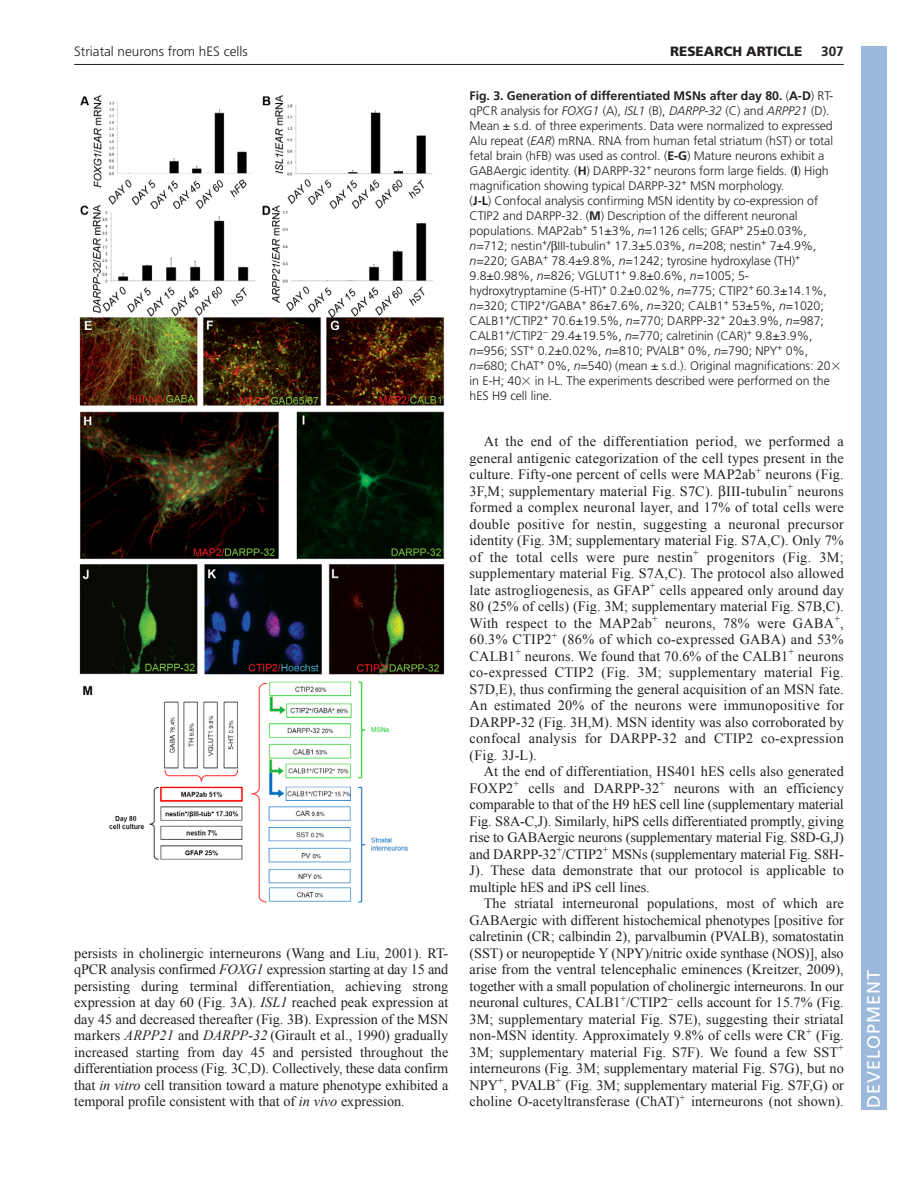
<style>
.page{position:relative;width:918px;height:1188px;background:#fff}
.page>*{position:absolute;margin:0;border:0;box-sizing:border-box;transform-origin:0 0}
.t1{font:18px "Frutiger LT Std";letter-spacing:.055em;color:#fff}
.t2{font:14.25px/16.5px "Times New Roman";letter-spacing:.005em;color:#231f20;text-align:justify}
.t3{font:300 13.5px "Frutiger";color:#231f20}
.t4{font:900 13.5px "Frutiger LT Std";color:#231f20}
.t5{font:700 13.5px "Frutiger LT Std";color:#231f20}
.t6{font:300 12.3px/15px "Frutiger";letter-spacing:-.005em;color:#231f20}
.s1{font-weight:700}
.s2{font-style:italic}
.s3{font-family:"Mathematical Pi One";font-weight:400}
</style>
<div class="page">
<hr style="left:74px;top:64px;width:770px;height:1px;background:#231f20">
<img style="left:79px;top:95px;width:366px;height:808px">
<div style="left:861px;top:46px;width:25px;height:1064px;background:#9cb9db"></div>
<p class="t3" style="left:74px;top:46px;width:175px">Striatal neurons from hES cells</p>
<p class="t4" style="left:670px;top:46px;width:134px">RESEARCH ARTICLE</p>
<p class="t5" style="left:821px;top:46px;width:24px">307</p>
<p class="t6" style="left:470px;top:89px;width:373px"><span class="s1">Fig. 3. Generation of differentiated MSNs after day 80.</span> (<span class="s1">A-D</span>) RT&shy;qPCR analysis for <span class="s2">FOXG1</span> (A), <span class="s2">ISL1</span> (B), <span class="s2">DARPP-32</span> (C) and <span class="s2">ARPP21</span> (D).<br>Mean ± s.d. of three experiments. Data were normalized to expressed Alu repeat (<span class="s2">EAR</span>) mRNA. RNA from human fetal striatum (hST) or total fetal brain (hFB) was used as control. (<span class="s1">E-G</span>) Mature neurons exhibit a GABAergic identity. (<span class="s1">H</span>) DARPP-32<sup>+</sup> neurons form large fields. (<span class="s1">I</span>) High magnification showing typical DARPP-32<sup>+</sup> MSN morphology.<br>(<span class="s1">J-L</span>) Confocal analysis confirming MSN identity by co-expression of CTIP2 and DARPP-32. (<span class="s1">M</span>) Description of the different neuronal populations. MAP2ab<sup>+</sup> 51±3%, <span class="s2">n</span>=1126 cells; GFAP<sup>+</sup> 25±0.03%, <span class="s2">n</span>=712; nestin<sup>+</sup>/ III-tubulin<sup>+</sup> 17.3±5.03%, <span class="s2">n</span>=208; nestin<sup>+</sup> 7±4.9%, <span class="s2">n</span>=220; GABA<sup>+</sup> 78.4±9.8%, <span class="s2">n</span>=1242; tyrosine hydroxylase (TH)<sup>+ </sup>9.8±0.98%, <span class="s2">n</span>=826; VGLUT1<sup>+</sup> 9.8±0.6%, <span class="s2">n</span>=1005; 5- hydroxytryptamine (5-HT)<sup>+</sup> 0.2±0.02%, <span class="s2">n</span>=775; CTIP2<sup>+</sup> 60.3±14.1%, <span class="s2">n</span>=320; CTIP2<sup>+</sup>/GABA<sup>+</sup> 86±7.6%, <span class="s2">n</span>=320; CALB1<sup>+</sup> 53±5%, <span class="s2">n</span>=1020; CALB1<sup>+</sup>/CTIP2<sup>+</sup> 70.6±19.5%, <span class="s2">n</span>=770; DARPP-32<sup>+</sup> 20±3.9%, <span class="s2">n</span>=987; CALB1<sup>+</sup>/CTIP2<sup>–</sup> 29.4±19.5%, <span class="s2">n</span>=770; calretinin (CAR)<sup>+</sup> 9.8±3.9%, <span class="s2">n</span>=956; SST<sup>+</sup> 0.2±0.02%, <span class="s2">n</span>=810; PVALB<sup>+</sup> 0%, <span class="s2">n</span>=790; NPY<sup>+</sup> 0%, <span class="s2">n</span>=680; ChAT<sup>+</sup> 0%, <span class="s2">n</span>=540) (mean ± s.d.). Original magnifications: 20<span class="s3">- </span>in E-H; 40<span class="s3">-</span> in I-L. The experiments described were performed on the hES H9 cell line.</p>
<p class="t2" style="left:74px;top:945px;width:376px">persists in cholinergic interneurons (Wang and Liu, 2001). RT&shy;qPCR analysis confirmed <span class="s2">FOXG1</span> expression starting at day 15 and persisting during terminal differentiation, achieving strong expression at day 60 (Fig. 3A). <span class="s2">ISL1</span> reached peak expression at day 45 and decreased thereafter (Fig. 3B). Expression of the MSN markers <span class="s2">ARPP21</span> and <span class="s2">DARPP-32</span> (Girault et al., 1990) gradually increased starting from day 45 and persisted throughout the differentiation process (Fig. 3C,D). Collectively, these data confirm that <span class="s2">in vitro</span> cell transition toward a mature phenotype exhibited a temporal profile consistent with that of <span class="s2">in vivo</span> expression.</p>
<p class="t2" style="left:470px;top:433px;width:376px;text-indent:14px">At the end of the differentiation period, we performed a general antigenic categorization of the cell types present in the culture. Fifty-one percent of cells were MAP2ab<sup>+</sup> neurons (Fig.<br>3F,M; supplementary material Fig. S7C). III-tubulin<sup>+</sup> neurons formed a complex neuronal layer, and 17% of total cells were double positive for nestin, suggesting a neuronal precursor identity (Fig. 3M; supplementary material Fig. S7A,C). Only 7% of the total cells were pure nestin<sup>+</sup> progenitors (Fig. 3M; supplementary material Fig. S7A,C). The protocol also allowed late astrogliogenesis, as GFAP<sup>+</sup> cells appeared only around day 80 (25% of cells) (Fig. 3M; supplementary material Fig. S7B,C).<br>With respect to the MAP2ab<sup>+</sup> neurons, 78% were GABA<sup>+</sup>, 60.3% CTIP2<sup>+</sup> (86% of which co-expressed GABA) and 53% CALB1<sup>+</sup> neurons. We found that 70.6% of the CALB1<sup>+</sup> neurons co-expressed CTIP2 (Fig. 3M; supplementary material Fig.<br>S7D,E), thus confirming the general acquisition of an MSN fate.<br>An estimated 20% of the neurons were immunopositive for DARPP-32 (Fig. 3H,M). MSN identity was also corroborated by confocal analysis for DARPP-32 and CTIP2 co-expression (Fig. 3J-L).</p>
<p class="t2" style="left:470px;top:763px;width:376px;text-indent:14px">At the end of differentiation, HS401 hES cells also generated FOXP2<sup>+</sup> cells and DARPP-32<sup>+</sup> neurons with an efficiency comparable to that of the H9 hES cell line (supplementary material Fig. S8A-C,J). Similarly, hiPS cells differentiated promptly, giving rise to GABAergic neurons (supplementary material Fig. S8D-G,J) and DARPP-32<sup>+</sup>/CTIP2<sup>+</sup> MSNs (supplementary material Fig. S8H-J). These data demonstrate that our protocol is applicable to multiple hES and iPS cell lines.</p>
<p class="t2" style="left:470px;top:895px;width:376px;text-indent:14px">The striatal interneuronal populations, most of which are GABAergic with different histochemical phenotypes [positive for calretinin (CR; calbindin 2), parvalbumin (PVALB), somatostatin (SST) or neuropeptide Y (NPY)/nitric oxide synthase (NOS)], also arise from the ventral telencephalic eminences (Kreitzer, 2009), together with a small population of cholinergic interneurons. In our neuronal cultures, CALB1<sup>+</sup>/CTIP2<sup>–</sup> cells account for 15.7% (Fig.<br>3M; supplementary material Fig. S7E), suggesting their striatal non-MSN identity. Approximately 9.8% of cells were CR<sup>+</sup> (Fig.<br>3M; supplementary material Fig. S7F). We found a few SST<sup>+ </sup>interneurons (Fig. 3M; supplementary material Fig. S7G), but no NPY<sup>+</sup>, PVALB<sup>+</sup> (Fig. 3M; supplementary material Fig. S7F,G) or choline O-acetyltransferase (ChAT)<sup>+</sup> interneurons (not shown).</p>
<p class="t1" style="left:863px;top:1108px;width:140px;rotate:-90deg">DEVELOPMENT</p>
</div>
